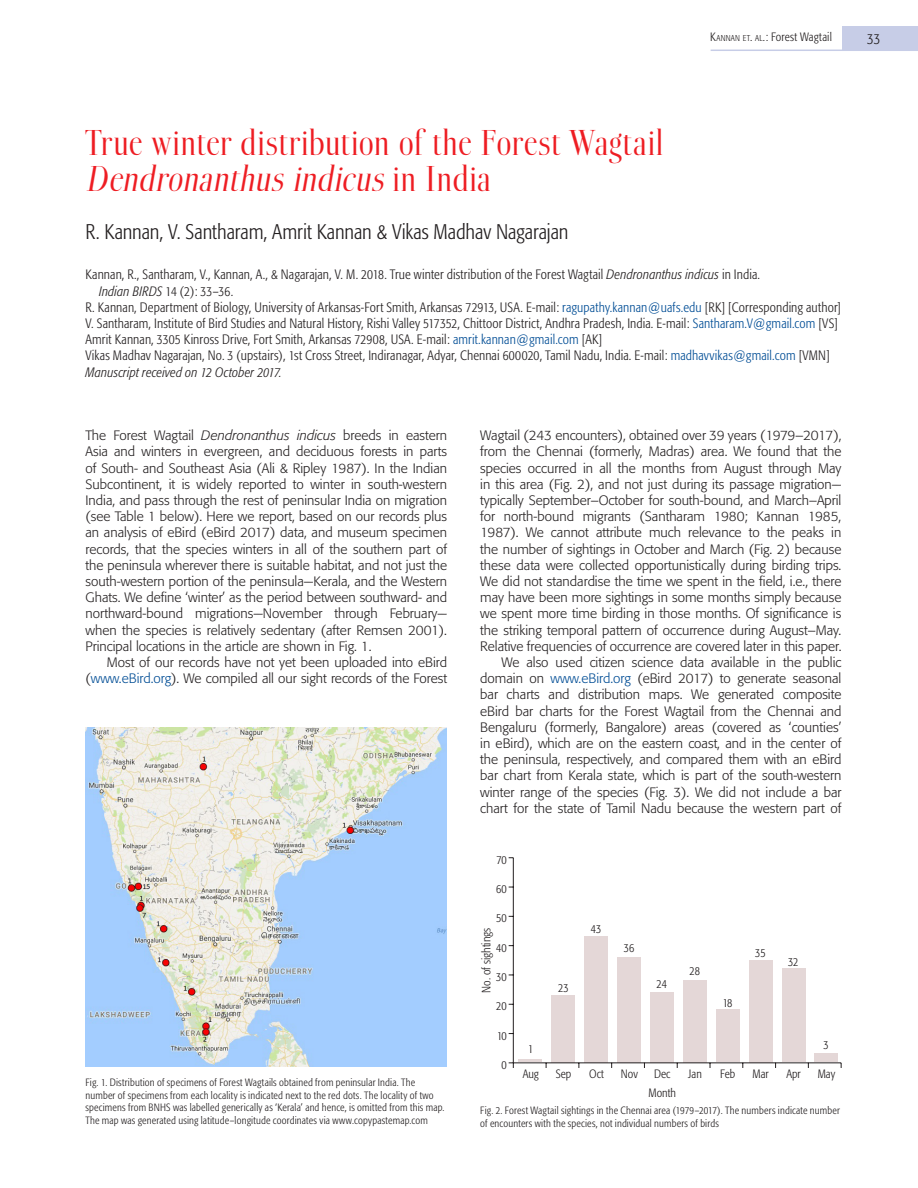
<style>
.page{position:relative;width:918px;height:1188px;background:#fff}
.page>*{position:absolute;margin:0;border:0;box-sizing:border-box;transform-origin:0 0}
.Heading{font:300 36px/36px "Boberia LL";letter-spacing:-.01em;color:#ee1d23}
.Author_name{font:300 condensed 21px "Formata";letter-spacing:-.005em;color:#231f20}
.t1{font:300 condensed 15px "Formata";color:#231f20}
.Body_text{font:300 13.5px/16.2px "Formata";color:#231f20;text-align:justify}
.Body_text-no_indent{font:300 13.5px/16.2px "Formata";color:#231f20;text-align:justify}
.Author_info{font:300 condensed 13.5px/16.2px "Formata";letter-spacing:.01em;color:#231f20}
.Author_info-2{font:italic 300 condensed 13.5px "Formata";letter-spacing:.01em;color:#231f20}
.t2{font:300 condensed 12px "Formata";color:#231f20}
.t3{font:300 condensed 10.5px/12.6px "Formata";letter-spacing:.02em;color:#231f20}
.s1{font-style:inherit}
.s2{font-size:8.4px}
.s3{font-style:italic}
.s4{color:#014d95}
</style>
<div class="page">
<div style="left:842px;top:26px;width:76px;height:24px;background:#c7cde7"></div>
<hr style="left:711px;top:50px;width:207px;height:1px;background:#c7cde7">
<img style="left:85px;top:728px;width:361px;height:338px">
<hr style="left:518px;top:1059px;width:24px;height:3px;background:#e4d7d7">
<div style="left:551px;top:995px;width:24px;height:67px;background:#e4d7d7"></div>
<div style="left:584px;top:936px;width:24px;height:126px;background:#e4d7d7"></div>
<div style="left:617px;top:957px;width:24px;height:105px;background:#e4d7d7"></div>
<div style="left:650px;top:992px;width:24px;height:70px;background:#e4d7d7"></div>
<div style="left:683px;top:980px;width:24px;height:82px;background:#e4d7d7"></div>
<div style="left:716px;top:1010px;width:24px;height:52px;background:#e4d7d7"></div>
<div style="left:749px;top:960px;width:23px;height:102px;background:#e4d7d7"></div>
<div style="left:782px;top:969px;width:23px;height:93px;background:#e4d7d7"></div>
<div style="left:815px;top:1054px;width:23px;height:8px;background:#e4d7d7"></div>
<hr style="left:513px;top:1062px;width:328px;height:1px;background:#231f20">
<hr style="left:513px;top:858px;width:1px;height:205px;background:#231f20">
<svg style="left:509px;top:1062px;width:5px;height:6px"></svg>
<p class="t2" style="left:710px;top:29px;width:123px"><span class="s1">K</span><span class="s2">ANNAN ET</span><span class="s1">.</span> <span class="s2">AL</span><span class="s1">.:</span> Forest Wagtail</p>
<p class="t1" style="left:867px;top:30px;width:15px">33</p>
<p class="Heading" style="left:86px;top:125px;width:580px">True winter distribution of the Forest Wagtail<br><span class="s3">Dendronanthus indicus</span> i n I n d i a</p>
<p class="Author_name" style="left:86px;top:220px;width:485px">R. Kannan, V. Santharam, Amrit Kannan &amp; Vikas Madhav Nagarajan</p>
<p class="Author_info" style="left:99px;top:267px;width:663px;text-indent:-14px">Kannan, R., Santharam, V., Kannan, A., &amp; Nagarajan, V. M. 2018. True winter distribution of the Forest Wagtail <span class="s3">Dendronanthus indicus</span> in India.<br><span class="s3">Indian BIRDS</span> 14 (2): 33–36.</p>
<p class="Author_info" style="left:86px;top:299px;width:757px">R. Kannan, Department of Biology, University of Arkansas-Fort Smith, Arkansas 72913, USA. E-mail: <span class="s4">ragupathy.kannan@uafs.edu</span> [RK] [Corresponding author]</p>
<p class="Author_info" style="left:86px;top:315px;width:754px">V. Santharam, Institute of Bird Studies and Natural History, Rishi Valley 517352, Chittoor District, Andhra Pradesh, India. E-mail: <span class="s4">Santharam.V@gmail.com</span> [VS]</p>
<p class="Author_info" style="left:86px;top:332px;width:518px">Amrit Kannan, 3305 Kinross Drive, Fort Smith, Arkansas 72908, USA. E-mail: <span class="s4">amrit.kannan@gmail.com</span> [AK]</p>
<p class="Author_info" style="left:86px;top:348px;width:746px">Vikas Madhav Nagarajan, No. 3 (upstairs), 1st Cross Street, Indiranagar, Adyar, Chennai 600020, Tamil Nadu, India. E-mail: <span class="s4">madhavvikas@gmail.com</span> [VMN]</p>
<p class="Author_info-2" style="left:86px;top:364px;width:198px">Manuscript received on 12 October 2017.</p>
<p class="Body_text-no_indent" style="left:86px;top:428px;width:363px">The Forest Wagtail <span class="s3">Dendronanthus indicus</span> breeds in eastern Asia and winters in evergreen, and deciduous forests in parts of South- and Southeast Asia (Ali &amp; Ripley 1987). In the Indian Subcontinent, it is widely reported to winter in south-western India, and pass through the rest of peninsular India on migration (see Table 1 below). Here we report, based on our records plus an analysis of eBird (eBird 2017) data, and museum specimen records, that the species winters in all of the southern part of the peninsula wherever there is suitable habitat, and not just the south-western portion of the peninsula—Kerala, and the Western Ghats. We define ‘winter’ as the period between southward- and northward-bound migrations—November through February— when the species is relatively sedentary (after Remsen 2001).<br>Principal locations in the article are shown in Fig. 1.</p>
<p class="Body_text" style="left:86px;top:654px;width:363px;text-align:right">Most of our records have not yet been uploaded into eBird (<span class="s4">www.eBird.org</span>). We compiled all our sight records of the Forest</p>
<p class="t3" style="left:86px;top:1076px;width:361px">Fig. 1. Distribution of specimens of Forest Wagtails obtained from peninsular India. The number of specimens from each locality is indicated next to the red dots. The locality of two specimens from BNHS was labelled generically as ‘Kerala’ and hence, is omitted from this map.<br>The map was generated using latitude–longitude coordinates via www.copypastemap.com</p>
<p class="Body_text" style="left:480px;top:428px;width:363px">Wagtail (243 encounters), obtained over 39 years (1979–2017), from the Chennai (formerly, Madras) area. We found that the species occurred in all the months from August through May in this area (Fig. 2), and not just during its passage migration— typically September–October for south-bound, and March–April for north-bound migrants (Santharam 1980; Kannan 1985, 1987). We cannot attribute much relevance to the peaks in the number of sightings in October and March (Fig. 2) because these data were collected opportunistically during birding trips.<br>We did not standardise the time we spent in the field, i.e., there may have been more sightings in some months simply because we spent more time birding in those months. Of significance is the striking temporal pattern of occurrence during August–May.<br>Relative frequencies of occurrence are covered later in this paper.</p>
<p class="Body_text" style="left:480px;top:654px;width:363px;text-indent:21px">We also used citizen science data available in the public domain on <span class="s4">www.eBird.org</span> (eBird 2017) to generate seasonal bar charts and distribution maps. We generated composite eBird bar charts for the Forest Wagtail from the Chennai and Bengaluru (formerly, Bangalore) areas (covered as ‘counties’ in eBird), which are on the eastern coast, and in the center of the peninsula, respectively, and compared them with an eBird bar chart from Kerala state, which is part of the south-western winter range of the species (Fig. 3). We did not include a bar chart for the state of Tamil Nadu because the western part of</p>
<p class="t2" style="left:497px;top:853px;width:12px">70</p>
<p class="t2" style="left:496px;top:882px;width:12px">60</p>
<p class="t2" style="left:496px;top:911px;width:12px">50</p>
<p class="t2" style="left:479px;top:993px;width:66px;rotate:-90deg">No. of sightings</p>
<p class="t2" style="left:496px;top:941px;width:12px">40</p>
<p class="t2" style="left:496px;top:970px;width:12px">30</p>
<p class="t2" style="left:496px;top:999px;width:12px">20</p>
<p class="t2" style="left:497px;top:1029px;width:11px">10</p>
<p class="t2" style="left:502px;top:1058px;width:7px">0</p>
<p class="t2" style="left:558px;top:981px;width:12px">23</p>
<p class="t2" style="left:591px;top:922px;width:12px">43</p>
<p class="t2" style="left:624px;top:941px;width:12px">36</p>
<p class="t2" style="left:657px;top:977px;width:12px">24</p>
<p class="t2" style="left:689px;top:964px;width:12px">28</p>
<p class="t2" style="left:723px;top:996px;width:11px">18</p>
<p class="t2" style="left:755px;top:946px;width:12px">35</p>
<p class="t2" style="left:788px;top:955px;width:12px">32</p>
<p class="t2" style="left:528px;top:1041px;width:7px">1</p>
<p class="t2" style="left:523px;top:1067px;width:18px">Aug</p>
<p class="t2" style="left:556px;top:1067px;width:17px">Sep</p>
<p class="t2" style="left:589px;top:1067px;width:16px">Oct</p>
<p class="t2" style="left:621px;top:1067px;width:18px">Nov</p>
<p class="t2" style="left:823px;top:1038px;width:7px">3</p>
<p class="t2" style="left:654px;top:1067px;width:18px">Dec</p>
<p class="t2" style="left:688px;top:1067px;width:15px">Jan</p>
<p class="t2" style="left:720px;top:1067px;width:17px">Feb</p>
<p class="t2" style="left:753px;top:1067px;width:18px">Mar</p>
<p class="t2" style="left:786px;top:1067px;width:16px">Apr</p>
<p class="t2" style="left:818px;top:1067px;width:19px">May</p>
<p class="t2" style="left:648px;top:1086px;width:29px">Month</p>
<p class="t3" style="left:480px;top:1104px;width:361px">Fig. 2. Forest Wagtail sightings in the Chennai area (1979–2017). The numbers indicate number of encounters with the species, not individual numbers of birds</p>
</div>
